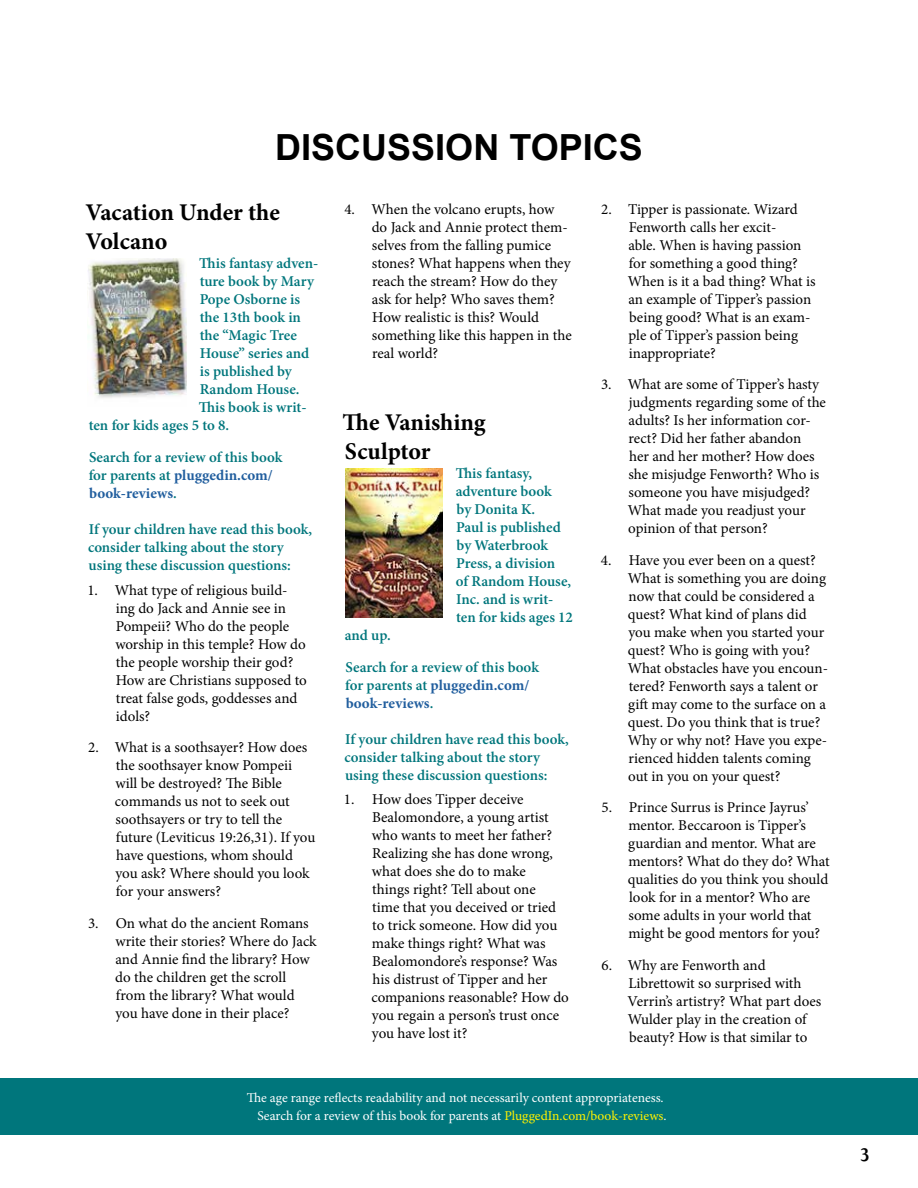
<style>
.page{position:relative;width:918px;height:1188px;background:#fff}
.page>*{position:absolute;margin:0;border:0;box-sizing:border-box;transform-origin:0 0}
.t1{font:700 36px "Arial";color:#000}
.t2{font:700 24px/28.8px "Minion Pro";color:#000}
.t3{font:700 20.25px "Atma Serif OT";color:#000}
.t4{font:15px/18px "Minion Pro";letter-spacing:-.005em;color:#000}
.t5{font:600 15px/18px "Minion Pro";color:#00767c}
.t6{font:700 15px/18px "Minion Pro";color:#215e9e}
.t7{font:13.5px/18.3px "Minion Pro";letter-spacing:-.005em;color:#fff;text-align:right}
.s1{font-weight:700;color:#215e9e}
.s2{font-weight:600;color:#00767c}
.s3{color:#fff200}
</style>
<div class="page">
<div style="left:0;top:1078px;width:918px;height:56px;background:#00767c"></div>
<img style="left:88px;top:259px;width:99px;height:139px">
<img style="left:345px;top:468px;width:98px;height:150px">
<h1 class="t1" style="left:275px;top:124px;width:369px">DISCUSSION TOPICS</h1>
<h2 class="t2" style="left:86px;top:198px;width:196px">Vacation Under the<br>Volcano</h2>
<p class="t5" style="left:199px;top:254px;width:121px">This fantasy adven-</p>
<p class="t5" style="left:200px;top:272px;width:116px">ture book by Mary</p>
<p class="t5" style="left:200px;top:290px;width:102px">Pope Osborne is</p>
<p class="t5" style="left:200px;top:308px;width:103px">the 13th book in</p>
<p class="t5" style="left:200px;top:326px;width:99px">the “Magic Tree</p>
<p class="t5" style="left:200px;top:344px;width:111px">House” series and</p>
<p class="t5" style="left:200px;top:362px;width:93px">is published by</p>
<p class="t5" style="left:200px;top:380px;width:101px">Random House.</p>
<p class="t5" style="left:199px;top:398px;width:110px">This book is writ-</p>
<p class="t5" style="left:89px;top:416px;width:142px">ten for kids ages 5 to 8.</p>
<p class="t5" style="left:89px;top:448px;width:195px">Search for a review of this book for parents at <span class="s1">pluggedin.com/ book-reviews</span>.</p>
<p class="t5" style="left:88px;top:520px;width:226px">If your children have read this book, consider talking about the story using these discussion questions:</p>
<p class="t4" style="left:115px;top:581px;width:193px;text-indent:-28px">1. What type of religious build&shy;ing do Jack and Annie see in<br>Pompeii? Who do the people worship in this temple? How do the people worship their god?<br>How are Christians supposed to treat false gods, goddesses and idols?</p>
<p class="t4" style="left:115px;top:738px;width:202px;text-indent:-27px">2. What is a soothsayer? How does the soothsayer know Pompeii will be destroyed? The Bible commands us not to seek out soothsayers or try to tell the future (Leviticus 19:26,31). If you have questions, whom should you ask? Where should you look for your answers?</p>
<p class="t4" style="left:115px;top:914px;width:203px;text-indent:-27px">3. On what do the ancient Romans write their stories? Where do Jack and Annie find the library? How do the children get the scroll from the library? What would you have done in their place?</p>
<p class="t4" style="left:372px;top:200px;width:202px;text-indent:-27px">4. When the volcano erupts, how do Jack and Annie protect them&shy;selves from the falling pumice stones? What happens when they reach the stream? How do they ask for help? Who saves them?<br>How realistic is this? Would something like this happen in the real world?</p>
<h2 class="t2" style="left:342px;top:408px;width:145px">The Vanishing<br>Sculptor</h2>
<p class="t5" style="left:456px;top:464px;width:119px">This fantasy, adventure book<br>by Donita K.<br>Paul is published by Waterbrook<br>Press, a division<br>of Random House,<br>Inc. and is writ&shy;ten for kids ages 12</p>
<p class="t5" style="left:345px;top:619px;width:196px;line-height:31.5px">and up.<br>Search for a review of this book</p>
<p class="t6" style="left:345px;top:676px;width:186px"><span class="s2">for parents at</span> pluggedin.com/ book-reviews<span class="s2">.</span></p>
<p class="t5" style="left:345px;top:730px;width:226px">If your children have read this book, consider talking about the story using these discussion questions:</p>
<p class="t4" style="left:371px;top:791px;width:199px;text-indent:-28px">1. How does Tipper deceive<br>Bealomondore, a young artist who wants to meet her father?<br>Realizing she has done wrong, what does she do to make<br>things right? Tell about one<br>time that you deceived or tried to trick someone. How did you make things right? What was<br>Bealomondore’s response? Was his distrust of Tipper and her companions reasonable? How do you regain a person’s trust once you have lost it?</p>
<p class="t4" style="left:628px;top:200px;width:189px;text-indent:-27px">2. Tipper is passionate. Wizard<br>Fenworth calls her excit-<br>able. When is having passion for something a good thing?<br>When is it a bad thing? What is an example of Tipper’s passion being good? What is an exam&shy;ple of Tipper’s passion being inappropriate?</p>
<p class="t4" style="left:628px;top:376px;width:200px;text-indent:-27px">3. What are some of Tipper’s hasty judgments regarding some of the adults? Is her information cor&shy;rect? Did her father abandon<br>her and her mother? How does she misjudge Fenworth? Who is someone you have misjudged?<br>What made you readjust your opinion of that person?</p>
<p class="t4" style="left:628px;top:551px;width:202px;text-indent:-27px">4. Have you ever been on a quest?<br>What is something you are doing now that could be considered a quest? What kind of plans did you make when you started your quest? Who is going with you?<br>What obstacles have you encoun&shy;tered? Fenworth says a talent or gift may come to the surface on a quest. Do you think that is true?<br>Why or why not? Have you expe&shy;rienced hidden talents coming out in you on your quest?</p>
<p class="t4" style="left:628px;top:799px;width:203px;text-indent:-26px">5. Prince Surrus is Prince Jayrus’ mentor. Beccaroon is Tipper’s guardian and mentor. What are mentors? What do they do? What qualities do you think you should look for in a mentor? Who are some adults in your world that might be good mentors for you?</p>
<p class="t4" style="left:628px;top:956px;width:195px;text-indent:-26px">6. Why are Fenworth and<br>Librettowit so surprised with<br>Verrin’s artistry? What part does<br>Wulder play in the creation of beauty? How is that similar to</p>
<p class="t7" style="left:247px;top:1088px;width:420px">The age range reflects readability and not necessarily content appropriateness.<br>Search for a review of this book for parents at <span class="s3">PluggedIn.com/book-reviews</span>.</p>
<h3 class="t3" style="left:860px;top:1142px;width:12px">3</h3>
</div>
